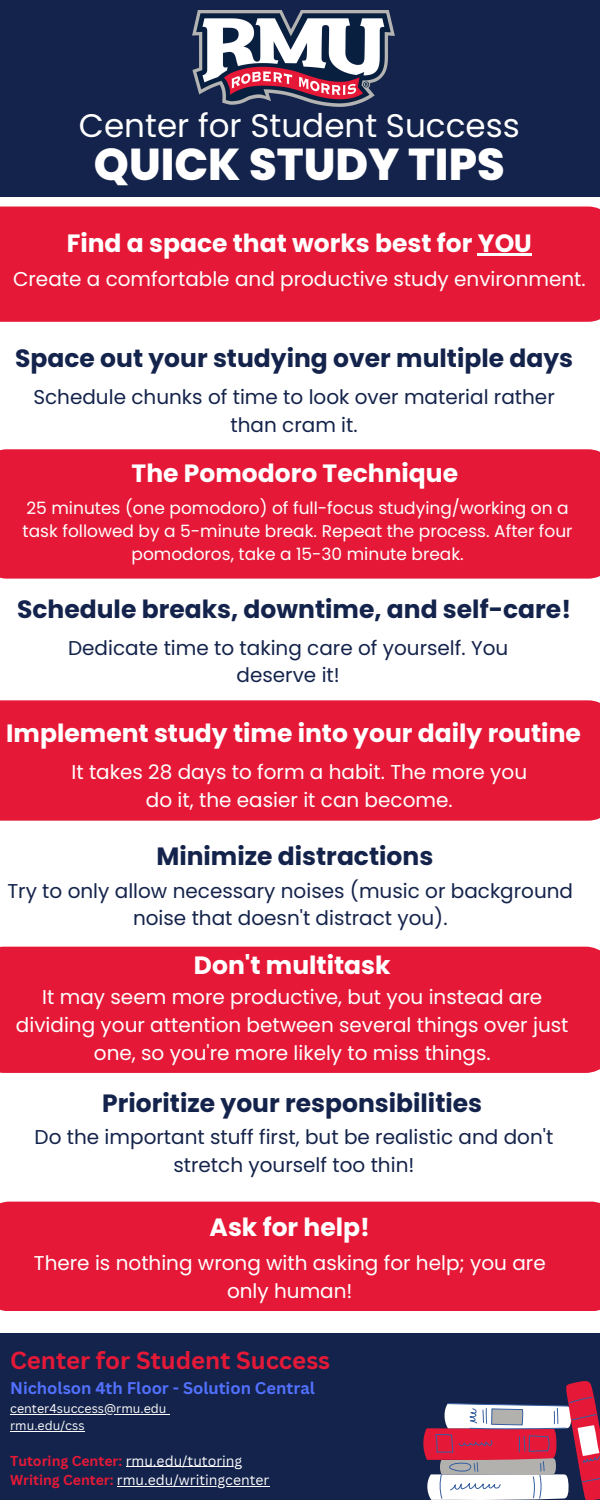
<style>
.page{position:relative;width:600px;height:1500px;background:#fff}
.page>*{position:absolute;margin:0;border:0;box-sizing:border-box;transform-origin:0 0}
.t1{font:800 44.6px "Poppins";color:#fff}
.t2{font:32.6px "Poppins";color:#fff}
.t3{font:700 25px "Poppins";color:#14234b}
.t4{font:700 25px "Poppins";color:#fff}
.t5{font:700 24px "Canva Sans";color:#e51937}
.t6{font:20px/27.8px "Poppins";color:#fff;text-align:center}
.t7{font:20px/27.8px "Poppins";color:#14234b;text-align:center}
.t8{font:17px/23.2px "Poppins";color:#fff;text-align:center}
.t9{font:700 16.5px "Canva Sans";color:#5271ff}
.t10{font:14px "Canva Sans";color:#fff}
.t11{font:12.5px/17.2px "Canva Sans";color:#fff}
.s1{font-weight:700;color:#e51937}
</style>
<div class="page">
<div style="left:0;top:207px;width:600px;height:115px;background:#e51937"></div>
<div style="left:0;top:700px;width:600px;height:121px;background:#e51937"></div>
<div style="left:0;top:947px;width:600px;height:126px;background:#e51937"></div>
<div style="left:0;top:1202px;width:600px;height:109px;background:#e51937"></div>
<div style="left:0;top:449px;width:600px;height:130px;background:#e51937"></div>
<div style="left:0;top:0;width:600px;height:197px;background:#14234b"></div>
<div style="left:0;top:1333px;width:600px;height:167px;background:#14234b"></div>
<svg style="left:423px;top:1381px;width:177px;height:119px"></svg>
<img style="left:192px;top:11px;width:203px;height:96px">
<hr style="left:478px;top:253px;width:54px;height:3px;background:#fff">
<hr style="left:10px;top:1414px;width:157px;height:1px;background:#fff">
<hr style="left:10px;top:1431px;width:75px;height:1px;background:#fff">
<hr style="left:126px;top:1466px;width:116px;height:1px;background:#fff">
<hr style="left:117px;top:1486px;width:152px;height:1px;background:#fff">
<h1 class="t2" style="left:79px;top:103px;width:442px">Center for Student Success</h1>
<h1 class="t1" style="left:94px;top:133px;width:412px">QUICK STUDY TIPS</h1>
<h2 class="t4" style="left:67px;top:226px;width:467px">Find a space that works best for YOU</h2>
<h2 class="t6" style="left:13px;top:265px;width:574px">Create a comfortable and productive study environment.</h2>
<h3 class="t3" style="left:15px;top:341px;width:560px">Space out your studying over multiple days</h3>
<h2 class="t7" style="left:33px;top:383px;width:523px">Schedule chunks of time to look over material rather than cram it.</h2>
<h2 class="t4" style="left:132px;top:456px;width:328px">The Pomodoro Technique</h2>
<h3 class="t8" style="left:23px;top:496px;width:552px">25 minutes (one pomodoro) of full-focus studying/working on a task followed by a 5-minute break. Repeat the process. After four pomodoros, take a 15-30 minute break.</h3>
<h4 class="t3" style="left:17px;top:592px;width:556px">Schedule breaks, downtime, and self-care!</h4>
<h3 class="t7" style="left:68px;top:634px;width:442px">Dedicate time to taking care of yourself. You deserve it!</h3>
<h3 class="t4" style="left:6px;top:716px;width:576px">Implement study time into your daily routine</h3>
<h2 class="t6" style="left:71px;top:758px;width:457px">It takes 28 days to form a habit. The more you do it, the easier it can become.</h2>
<h2 class="t3" style="left:156px;top:839px;width:278px">Minimize distractions</h2>
<h2 class="t7" style="left:7px;top:877px;width:567px">Try to only allow necessary noises (music or background noise that doesn't distract you).</h2>
<h3 class="t4" style="left:194px;top:948px;width:198px">Don't multitask</h3>
<h3 class="t6" style="left:16px;top:983px;width:554px">It may seem more productive, but you instead are dividing your attention between several things over just one, so you're more likely to miss things.</h3>
<h2 class="t3" style="left:102px;top:1086px;width:381px">Prioritize your responsibilities</h2>
<h3 class="t7" style="left:35px;top:1123px;width:520px">Do the important stuff first, but be realistic and don't stretch yourself too thin!</h3>
<h2 class="t4" style="left:210px;top:1210px;width:162px">Ask for help!</h2>
<h3 class="t6" style="left:34px;top:1249px;width:513px">There is nothing wrong with asking for help; you are only human!</h3>
<h4 class="t5" style="left:10px;top:1343px;width:322px">Center for Student Success</h4>
<h4 class="t9" style="left:10px;top:1376px;width:306px">Nicholson 4th Floor - Solution Central</h4>
<p class="t11" style="left:10px;top:1400px;width:158px">center4success@rmu.edu rmu.edu/css</p>
<p class="t10" style="left:10px;top:1451px;width:234px"><span class="s1">Tutoring Center:</span> rmu.edu/tutoring</p>
<p class="t10" style="left:10px;top:1470px;width:261px"><span class="s1">Writing Center:</span> rmu.edu/writingcenter</p>
</div>
